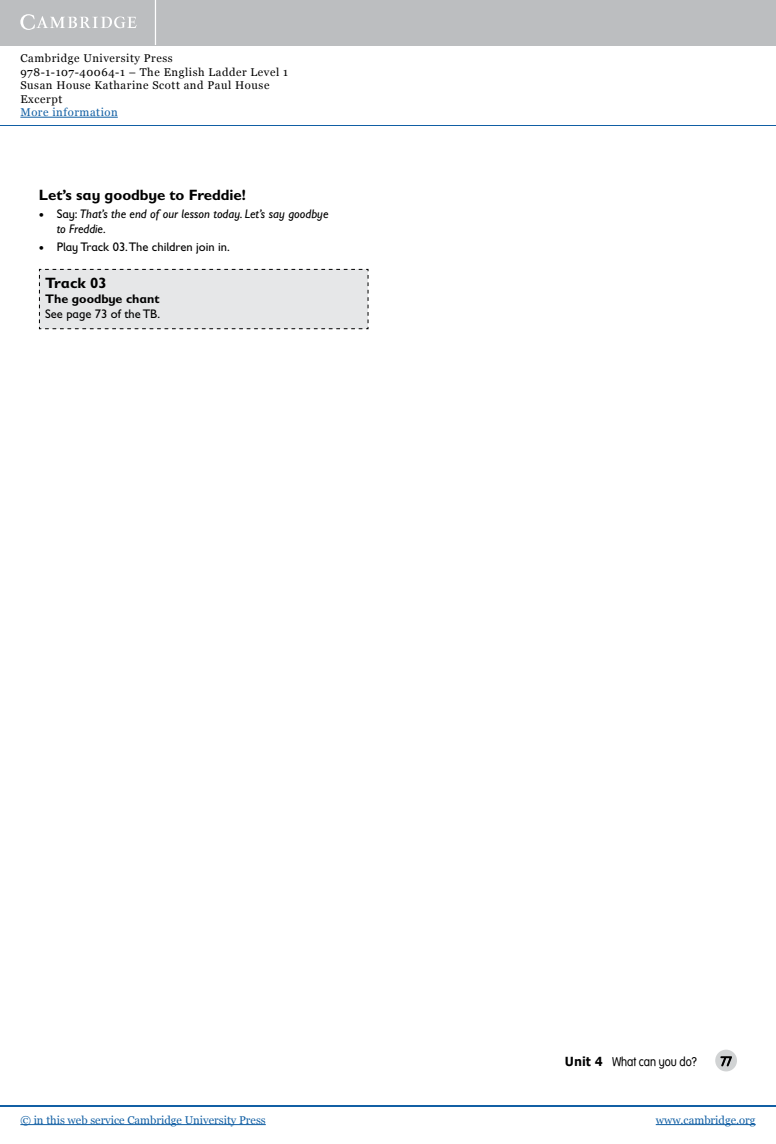
<style>
.page{position:relative;width:776px;height:1144px;background:#fff}
.page>*{position:absolute;margin:0;border:0;box-sizing:border-box;transform-origin:0 0}
.t1{font:700 15px "Gill Sans Infant Std";color:#000}
.t2{font:italic 12.5px/15px "Gill Sans Infant Std";color:#000}
.t3{font:12.5px "Gill Sans Infant Std";color:#000}
.t4{font:12.5px "VAG Roundeddz Normal";color:#000;scale:.9 1}
.t5{font:700 12.5px "Gill Sans Infant Std";color:#000}
.t6{font:11.25px/13.4px "Georgia";letter-spacing:.05em;color:#000}
.t7{font:11.25px "Georgia";color:#115fa4}
.t8{font:11.25px "Georgia";letter-spacing:.05em;color:#115fa4}
.s1{font-style:normal;font-size:15px}
.s2{font-style:normal}
.s3{font-size:15px}
.s4{font-family:"Verdana";font-weight:700}
</style>
<div class="page">
<div style="left:0;top:0;width:776px;height:45px;background:#bcbec0"></div>
<hr style="left:155px;top:0;width:1px;height:45px;background:#fff">
<svg style="left:20px;top:14px;width:117px;height:16px"></svg>
<hr style="left:20px;top:117px;width:98px;height:1px;background:#115fa4">
<hr style="left:0;top:125px;width:776px;height:1px;background:#115fa4">
<hr style="left:0;top:1104px;width:776px;height:1px;background:#115fa4">
<hr style="left:20px;top:1124px;width:246px;height:1px;background:#115fa4">
<hr style="left:656px;top:1124px;width:100px;height:1px;background:#115fa4">
<div style="left:715px;top:1049px;width:22px;height:22px;background:#d1d3d4;border-radius:50%"></div>
<svg style="left:721px;top:1056px;width:11px;height:9px"></svg>
<div style="left:39px;top:268px;width:330px;height:61px;background:#e6e7e8"></div>
<p class="t6" style="left:20px;top:52px;width:269px">Cambridge University Press<br>978-1-107-40064-1 – The English Ladder Level 1<br>Susan House Katharine Scott and Paul House<br>Excerpt</p>
<p class="t8" style="left:20px;top:105px;width:99px">More information</p>
<h1 class="t1" style="left:39px;top:186px;width:208px">Let’s say goodbye to Freddie!</h1>
<p class="t2" style="left:57px;top:206px;width:273px;text-indent:-18px"><span class="s1">•</span> <span class="s2">Say:</span> That’s the end of our lesson today. Let’s say goodbye to Freddie.</p>
<p class="t3" style="left:39px;top:240px;width:192px"><span class="s3">•</span> Play Track 03.The children join in.</p>
<h1 class="t1" style="left:45px;top:273px;width:63px">Track 03</h1>
<p class="t5" style="left:45px;top:291px;width:116px">The goodbye chant</p>
<p class="t3" style="left:45px;top:306px;width:116px">See page 73 of the TB.</p>
<p class="t4" style="left:565px;top:1054px;width:148px"><span class="s4">Unit 4</span> What can you do?</p>
<p class="t7" style="left:20px;top:1112px;width:247px">© in this web service Cambridge University Press</p>
<p class="t7" style="left:656px;top:1112px;width:101px">www.cambridge.org</p>
</div>
